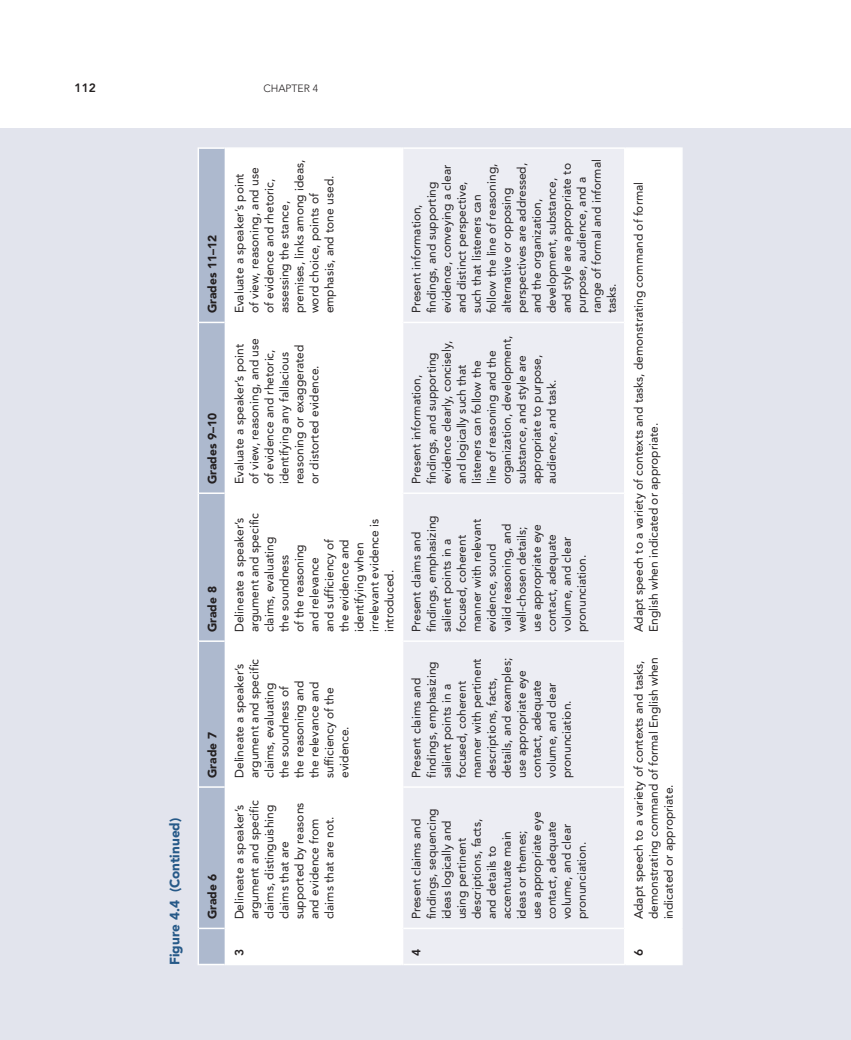
<style>
.page{position:relative;width:851px;height:1040px;background:#fff}
.page>*{position:absolute;margin:0;border:0;box-sizing:border-box;transform-origin:0 0}
.FC{font:900 13.5px "Avenir LT Std";color:#265988}
.FTT{font:12px/15px "Avenir LT Std";color:#231f20}
.FCH{font:900 12px "Avenir LT Std";color:#231f20}
.FTT-2{font:800 12px "Avenir LT Std";color:#231f20}
.t1{font:300 10.5px "Avenir LT Std";color:#231f20}
</style>
<div class="page">
<div style="left:0;top:128px;width:850px;height:912px;background:#e2e4ed"></div>
<div style="left:226px;top:149px;width:455px;height:814px;background:#fff"></div>
<div style="left:403px;top:149px;width:221px;height:814px;background:#ecedf3"></div>
<hr style="left:197px;top:928px;width:2px;height:37px;background:#fff">
<hr style="left:199px;top:963px;width:26px;height:2px;background:#fff">
<hr style="left:197px;top:787px;width:2px;height:141px;background:#fff">
<hr style="left:197px;top:641px;width:2px;height:146px;background:#fff">
<hr style="left:197px;top:493px;width:2px;height:148px;background:#fff">
<hr style="left:197px;top:322px;width:2px;height:171px;background:#fff">
<hr style="left:197px;top:147px;width:2px;height:175px;background:#fff">
<svg style="left:198px;top:149px;width:27px;height:815px;background:#b1bdd0"></svg>
<hr style="left:199px;top:147px;width:26px;height:2px;background:#fff">
<hr style="left:225px;top:928px;width:1px;height:37px;background:#fff">
<hr style="left:226px;top:963px;width:176px;height:2px;background:#fff">
<hr style="left:225px;top:787px;width:1px;height:141px;background:#fff">
<hr style="left:226px;top:927px;width:176px;height:2px;background:#fff">
<hr style="left:225px;top:641px;width:1px;height:146px;background:#fff">
<hr style="left:226px;top:786px;width:176px;height:1px;background:#fff">
<hr style="left:225px;top:493px;width:1px;height:148px;background:#fff">
<hr style="left:226px;top:640px;width:176px;height:2px;background:#fff">
<hr style="left:225px;top:322px;width:1px;height:171px;background:#fff">
<hr style="left:226px;top:492px;width:176px;height:2px;background:#fff">
<hr style="left:225px;top:147px;width:1px;height:175px;background:#fff">
<hr style="left:226px;top:322px;width:176px;height:1px;background:#fff">
<hr style="left:226px;top:147px;width:176px;height:2px;background:#fff">
<hr style="left:402px;top:928px;width:1px;height:37px;background:#fff">
<hr style="left:403px;top:963px;width:221px;height:2px;background:#fff">
<hr style="left:402px;top:787px;width:1px;height:141px;background:#fff">
<hr style="left:403px;top:927px;width:221px;height:2px;background:#fff">
<hr style="left:402px;top:641px;width:1px;height:146px;background:#fff">
<hr style="left:403px;top:786px;width:221px;height:1px;background:#fff">
<hr style="left:402px;top:493px;width:1px;height:148px;background:#fff">
<hr style="left:403px;top:640px;width:221px;height:2px;background:#fff">
<hr style="left:402px;top:322px;width:1px;height:171px;background:#fff">
<hr style="left:403px;top:492px;width:221px;height:2px;background:#fff">
<hr style="left:402px;top:147px;width:1px;height:175px;background:#fff">
<hr style="left:403px;top:322px;width:221px;height:1px;background:#fff">
<hr style="left:403px;top:147px;width:221px;height:2px;background:#fff">
<hr style="left:624px;top:928px;width:1px;height:37px;background:#fff">
<hr style="left:625px;top:963px;width:56px;height:2px;background:#fff">
<hr style="left:624px;top:787px;width:1px;height:141px;background:#fff">
<hr style="left:625px;top:927px;width:56px;height:2px;background:#fff">
<hr style="left:624px;top:641px;width:1px;height:146px;background:#fff">
<hr style="left:624px;top:493px;width:1px;height:148px;background:#fff">
<hr style="left:625px;top:640px;width:56px;height:2px;background:#fff">
<hr style="left:624px;top:322px;width:1px;height:171px;background:#fff">
<hr style="left:624px;top:147px;width:1px;height:175px;background:#fff">
<hr style="left:625px;top:147px;width:56px;height:2px;background:#fff">
<hr style="left:681px;top:928px;width:1px;height:37px;background:#fff">
<hr style="left:681px;top:787px;width:1px;height:141px;background:#fff">
<hr style="left:681px;top:641px;width:1px;height:146px;background:#fff">
<hr style="left:681px;top:493px;width:1px;height:148px;background:#fff">
<hr style="left:681px;top:322px;width:1px;height:171px;background:#fff">
<hr style="left:681px;top:147px;width:1px;height:175px;background:#fff">
<p class="FTT-2" style="left:75px;top:81px;width:23px">112</p>
<p class="t1" style="left:263px;top:82px;width:56px">CHAPTER 4</p>
<p class="FC" style="left:167px;top:965px;width:149px;rotate:-90deg">Figure 4.4 (Continued)</p>
<p class="FCH" style="left:205px;top:313px;width:80px;rotate:-90deg">Grades 11–12</p>
<p class="FCH" style="left:205px;top:484px;width:73px;rotate:-90deg">Grades 9–10</p>
<p class="FCH" style="left:205px;top:632px;width:47px;rotate:-90deg">Grade 8</p>
<p class="FCH" style="left:205px;top:778px;width:47px;rotate:-90deg">Grade 7</p>
<p class="FCH" style="left:205px;top:919px;width:47px;rotate:-90deg">Grade 6</p>
<p class="FTT" style="left:232px;top:313px;width:156px;rotate:-90deg">Evaluate a speaker’s point of view, reasoning, and use of evidence and rhetoric, assessing the stance, premises, links among ideas, word choice, points of emphasis, and tone used.</p>
<p class="FTT" style="left:232px;top:484px;width:147px;rotate:-90deg">Evaluate a speaker’s point of view, reasoning, and use of evidence and rhetoric, identifying any fallacious reasoning or exaggerated or distorted evidence.</p>
<p class="FTT" style="left:232px;top:632px;width:121px;rotate:-90deg">Delineate a speaker’s argument and specific claims, evaluating<br>the soundness<br>of the reasoning<br>and relevance<br>and sufficiency of<br>the evidence and identifying when irrelevant evidence is introduced.</p>
<p class="FTT" style="left:232px;top:778px;width:121px;rotate:-90deg">Delineate a speaker’s argument and specific claims, evaluating<br>the soundness of<br>the reasoning and<br>the relevance and sufficiency of the evidence.</p>
<p class="FTT" style="left:232px;top:919px;width:121px;rotate:-90deg">Delineate a speaker’s argument and specific claims, distinguishing claims that are supported by reasons and evidence from claims that are not.</p>
<p class="FTT-2" style="left:232px;top:955px;width:9px;rotate:-90deg">3</p>
<p class="FTT" style="left:409px;top:313px;width:156px;rotate:-90deg">Present information, findings, and supporting evidence, conveying a clear and distinct perspective, such that listeners can follow the line of reasoning, alternative or opposing perspectives are addressed, and the organization, development, substance, and style are appropriate to purpose, audience, and a range of formal and informal tasks.</p>
<p class="FTT" style="left:409px;top:484px;width:150px;rotate:-90deg">Present information, findings, and supporting evidence clearly, concisely, and logically such that listeners can follow the<br>line of reasoning and the organization, development, substance, and style are appropriate to purpose, audience, and task.</p>
<p class="FTT" style="left:409px;top:632px;width:118px;rotate:-90deg">Present claims and findings, emphasizing salient points in a focused, coherent manner with relevant evidence, sound<br>valid reasoning, and well-chosen details; use appropriate eye contact, adequate volume, and clear pronunciation.</p>
<p class="FTT" style="left:409px;top:778px;width:122px;rotate:-90deg">Present claims and findings, emphasizing salient points in a focused, coherent manner with pertinent descriptions, facts, details, and examples; use appropriate eye contact, adequate volume, and clear pronunciation.</p>
<p class="FTT" style="left:409px;top:919px;width:113px;rotate:-90deg">Present claims and findings, sequencing ideas logically and using pertinent descriptions, facts, and details to accentuate main ideas or themes;<br>use appropriate eye contact, adequate volume, and clear pronunciation.</p>
<p class="FTT-2" style="left:409px;top:955px;width:9px;rotate:-90deg">4</p>
<p class="FTT" style="left:631px;top:632px;width:452px;rotate:-90deg">Adapt speech to a variety of contexts and tasks, demonstrating command of formal<br>English when indicated or appropriate.</p>
<p class="FTT" style="left:631px;top:919px;width:264px;rotate:-90deg">Adapt speech to a variety of contexts and tasks, demonstrating command of formal English when indicated or appropriate.</p>
<p class="FTT-2" style="left:631px;top:955px;width:9px;rotate:-90deg">6</p>
</div>
